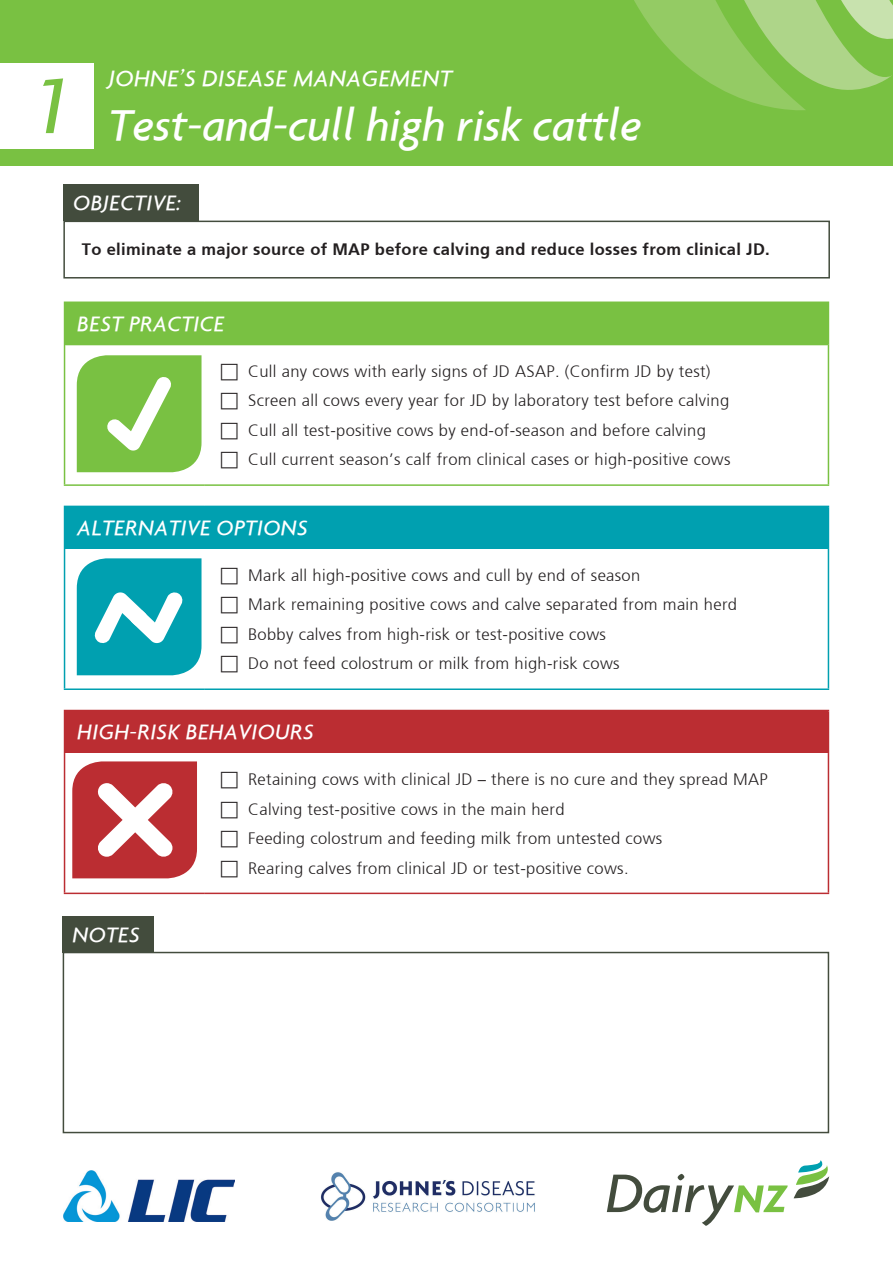
<style>
.page{position:relative;width:893px;height:1263px;background:#fff}
.page>*{position:absolute;margin:0;border:0;box-sizing:border-box;transform-origin:0 0}
.heading{font:italic 500 84px "Agenda";color:#79c142}
.heading-2{font:italic 500 46.5px "Agenda";color:#fff}
.heading-3{font:italic 500 24px "Agenda";letter-spacing:.02em;color:#fff}
.t1{font:italic 500 22.5px "Agenda";letter-spacing:.02em;color:#fff}
.t2{font:300 16.5px "Frutiger";letter-spacing:.02em;color:#231f20}
.Bullet_points{font:700 16.5px "Frutiger";letter-spacing:.02em;color:#231f20}
</style>
<div class="page">
<div style="left:0;top:0;width:893px;height:166px;background:#79c142"></div>
<svg style="left:634px;top:0;width:259px;height:110px"></svg>
<div style="left:63px;top:221px;width:767px;height:57px;border:2px solid #434c3d"></div>
<svg style="left:794px;top:1160px;width:36px;height:39px"></svg>
<svg style="left:607px;top:1174px;width:181px;height:52px"></svg>
<img style="left:320px;top:1172px;width:215px;height:49px">
<img style="left:64px;top:1171px;width:170px;height:50px">
<div style="left:65px;top:302px;width:763px;height:43px;background:#79c142"></div>
<div style="left:65px;top:506px;width:763px;height:43px;background:#00a0b0"></div>
<div style="left:65px;top:710px;width:763px;height:43px;background:#bb2d32"></div>
<hr style="left:64px;top:301px;width:140px;height:2px;background:#79c142">
<hr style="left:64px;top:303px;width:1px;height:42px;background:#79c142">
<hr style="left:204px;top:301px;width:625px;height:2px;background:#79c142">
<hr style="left:828px;top:303px;width:1px;height:42px;background:#79c142">
<hr style="left:64px;top:345px;width:1px;height:139px;background:#79c142">
<hr style="left:828px;top:345px;width:1px;height:139px;background:#79c142">
<hr style="left:64px;top:484px;width:140px;height:2px;background:#79c142">
<hr style="left:204px;top:484px;width:625px;height:2px;background:#79c142">
<hr style="left:64px;top:506px;width:140px;height:1px;background:#00a0b0">
<hr style="left:64px;top:507px;width:1px;height:42px;background:#00a0b0">
<hr style="left:204px;top:506px;width:625px;height:1px;background:#00a0b0">
<hr style="left:828px;top:507px;width:1px;height:42px;background:#00a0b0">
<hr style="left:64px;top:549px;width:1px;height:139px;background:#00a0b0">
<hr style="left:828px;top:549px;width:1px;height:139px;background:#00a0b0">
<hr style="left:64px;top:688px;width:140px;height:2px;background:#00a0b0">
<hr style="left:204px;top:688px;width:625px;height:2px;background:#00a0b0">
<hr style="left:64px;top:710px;width:140px;height:1px;background:#bb2d32">
<hr style="left:64px;top:711px;width:1px;height:42px;background:#bb2d32">
<hr style="left:204px;top:710px;width:625px;height:1px;background:#bb2d32">
<hr style="left:828px;top:711px;width:1px;height:42px;background:#bb2d32">
<hr style="left:64px;top:753px;width:1px;height:140px;background:#bb2d32">
<hr style="left:828px;top:753px;width:1px;height:140px;background:#bb2d32">
<hr style="left:64px;top:893px;width:140px;height:1px;background:#bb2d32">
<hr style="left:204px;top:893px;width:625px;height:1px;background:#bb2d32">
<svg style="left:77px;top:355px;width:125px;height:117px;background:#8ac95b"></svg>
<svg style="left:72px;top:761px;width:125px;height:117px"></svg>
<svg style="left:77px;top:558px;width:125px;height:117px"></svg>
<div style="left:63px;top:185px;width:136px;height:36px;background:#434c3d"></div>
<div style="left:63px;top:952px;width:766px;height:181px;border:2px solid #434c3d"></div>
<div style="left:63px;top:916px;width:91px;height:37px;background:#434c3d"></div>
<div style="left:0;top:64px;width:94px;height:85px;background:#fff"></div>
<p class="heading" style="left:37px;top:55px;width:29px">1</p>
<p class="heading-3" style="left:108px;top:64px;width:345px">JOHNE’S DISEASE MANAGEMENT</p>
<p class="heading-2" style="left:108px;top:97px;width:535px">Test-and-cull high risk cattle</p>
<p class="t1" style="left:73px;top:189px;width:109px">OBJECTIVE:</p>
<p class="Bullet_points" style="left:82px;top:239px;width:689px">To eliminate a major source of MAP before calving and reduce losses from clinical JD.</p>
<p class="t1" style="left:77px;top:310px;width:148px">BEST PRACTICE</p>
<p class="t2" style="left:248px;top:362px;width:464px">Cull any cows with early signs of JD ASAP. (Confirm JD by test)</p>
<p class="t2" style="left:248px;top:391px;width:483px">Screen all cows every year for JD by laboratory test before calving</p>
<p class="t2" style="left:248px;top:421px;width:459px">Cull all test-positive cows by end-of-season and before calving</p>
<p class="t2" style="left:248px;top:450px;width:484px">Cull current season’s calf from clinical cases or high-positive cows</p>
<p class="t1" style="left:77px;top:514px;width:232px">ALTERNATIVE OPTIONS</p>
<p class="t2" style="left:248px;top:566px;width:394px">Mark all high-positive cows and cull by end of season</p>
<p class="t2" style="left:248px;top:595px;width:490px">Mark remaining positive cows and calve separated from main herd</p>
<p class="t2" style="left:248px;top:625px;width:359px">Bobby calves from high-risk or test-positive cows</p>
<p class="t2" style="left:248px;top:654px;width:373px">Do not feed colostrum or milk from high-risk cows</p>
<p class="t1" style="left:77px;top:718px;width:238px">HIGH-RISK BEHAVIOURS</p>
<p class="t2" style="left:248px;top:770px;width:521px">Retaining cows with clinical JD – there is no cure and they spread MAP</p>
<p class="t2" style="left:248px;top:799px;width:318px">Calving test-positive cows in the main herd</p>
<p class="t2" style="left:248px;top:829px;width:416px">Feeding colostrum and feeding milk from untested cows</p>
<p class="t2" style="left:248px;top:858px;width:382px">Rearing calves from clinical JD or test-positive cows.</p>
<p class="t1" style="left:73px;top:921px;width:69px">NOTES</p>
</div>
